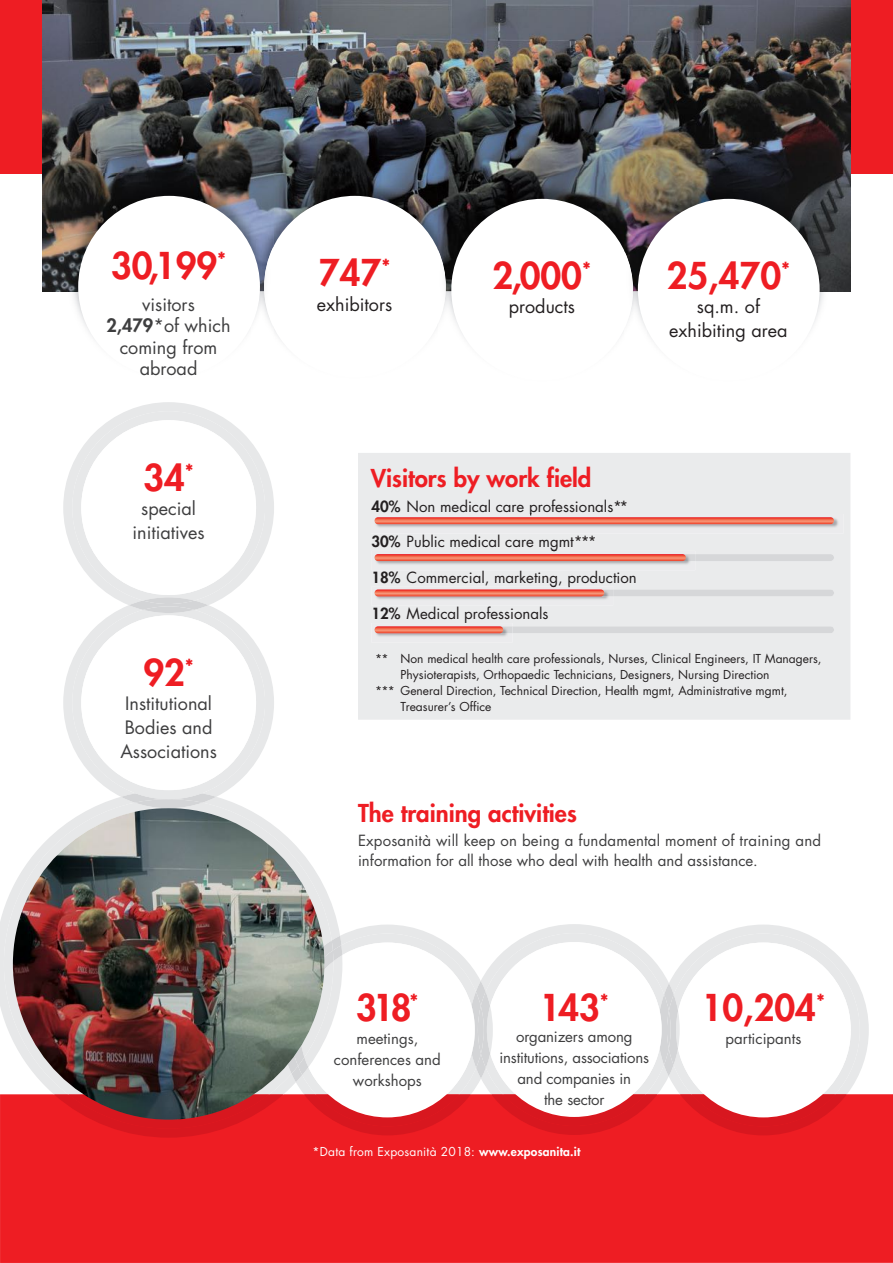
<style>
.page{position:relative;width:893px;height:1263px;background:#fff}
.page>*{position:absolute;margin:0;border:0;box-sizing:border-box;transform-origin:0 0}
.t1{font:800 36px "Futura";color:#ee1d23}
.t2{font:800 24px "Futura";color:#ee1d23}
.t3{font:18px/24px "Futura";color:#3e3e3f;text-align:center}
.t4{font:18px/24px "Futura";color:#231f20;text-align:center}
.t5{font:15px/21px "Futura";color:#3e3e3f;text-align:center}
.t6{font:15px "Futura";color:#231f20}
.t7{font:12px "Futura";color:#231f20}
.t8{font:12px "Futura";letter-spacing:.02em;color:#fff}
.s1{font-weight:800}
</style>
<div class="page">
<div style="left:0;top:1094px;width:893px;height:169px;background:#ee1d23"></div>
<div style="left:0;top:0;width:893px;height:174px;background:#ee1d23"></div>
<img style="left:43px;top:0;width:807px;height:291px">
<svg style="left:4px;top:808px;width:328px;height:286px;fill:#ebeced"></svg>
<svg style="left:54px;top:924px;width:815px;height:214px"></svg>
<img style="left:13px;top:808px;width:311px;height:312px;border-radius:50%">
<img style="left:273px;top:173px;width:186px;height:76px">
<div style="left:264px;top:196px;width:182px;height:182px;background:#fff;border-radius:50%"></div>
<img style="left:438px;top:176px;width:186px;height:159px">
<img style="left:438px;top:250px;width:8px;height:74px">
<div style="left:451px;top:199px;width:182px;height:182px;background:#fff;border-radius:50%"></div>
<img style="left:65px;top:173px;width:208px;height:164px">
<img style="left:264px;top:247px;width:9px;height:80px">
<div style="left:78px;top:196px;width:182px;height:182px;background:#fff;border-radius:50%"></div>
<svg style="left:63px;top:402px;width:211px;height:406px"></svg>
<div style="left:143px;top:597px;width:51px;height:7px;background:#d4d5d7;border-radius:50%"></div>
<div style="left:81px;top:420px;width:175px;height:175px;background:#fff;border-radius:50%"></div>
<img style="left:646px;top:176px;width:187px;height:163px">
<img style="left:624px;top:176px;width:22px;height:153px">
<img style="left:624px;top:251px;width:9px;height:77px">
<div style="left:638px;top:199px;width:182px;height:182px;background:#fff;border-radius:50%"></div>
<div style="left:358px;top:453px;width:492px;height:267px;background:#eaebec"></div>
<img style="left:371px;top:514px;width:472px;height:19px">
<svg style="left:375px;top:514px;width:459px;height:10px;background:#ee8e7e"></svg>
<svg style="left:695px;top:554px;width:139px;height:7px"></svg>
<svg style="left:375px;top:554px;width:311px;height:7px;background:#f1634c"></svg>
<svg style="left:613px;top:589px;width:221px;height:7px;background:#d8d9da"></svg>
<svg style="left:375px;top:589px;width:229px;height:7px;background:#f06d57"></svg>
<svg style="left:512px;top:626px;width:322px;height:7px;background:#d7d8da"></svg>
<svg style="left:375px;top:626px;width:128px;height:7px"></svg>
<h1 class="t1" style="left:111px;top:249px;width:117px">30,199<sup>*</sup></h1>
<h3 class="t3" style="left:107px;top:295px;width:126px;line-height:21.5px">visitors<br><span class="s1">2,479</span>*of which coming from abroad</h3>
<h1 class="t1" style="left:143px;top:460px;width:52px">34<sup>*</sup></h1>
<h3 class="t3" style="left:133px;top:498px;width:74px">special initiatives</h3>
<h1 class="t1" style="left:143px;top:655px;width:52px">92<sup>*</sup></h1>
<h3 class="t3" style="left:120px;top:693px;width:98px;text-align:left">Institutional<br>Bodies and<br>Associations</h3>
<h1 class="t1" style="left:319px;top:256px;width:73px">747<sup>*</sup></h1>
<h3 class="t4" style="left:317px;top:293px;width:77px">exhibitors</h3>
<h1 class="t1" style="left:493px;top:259px;width:100px">2,000<sup>*</sup></h1>
<h3 class="t4" style="left:509px;top:296px;width:68px">products</h3>
<h1 class="t1" style="left:667px;top:259px;width:125px">25,470<sup>*</sup></h1>
<h3 class="t4" style="left:669px;top:296px;width:120px">sq.m. of exhibiting area</h3>
<h2 class="t2" style="left:371px;top:467px;width:222px">Visitors by work field</h2>
<p class="t6" style="left:372px;top:499px;width:258px"><span class="s1">40%</span> Non medical care professionals**</p>
<p class="t6" style="left:372px;top:535px;width:227px"><span class="s1">30%</span> Public medical care mgmt***</p>
<p class="t6" style="left:372px;top:571px;width:267px"><span class="s1">18%</span> Commercial, marketing, production</p>
<p class="t6" style="left:372px;top:607px;width:178px"><span class="s1">12%</span> Medical professionals</p>
<p class="t7" style="left:375px;top:653px;width:448px">** Non medical health care professionals, Nurses, Clinical Engineers, IT Managers,</p>
<p class="t7" style="left:401px;top:669px;width:371px">Physioterapists, Orthopaedic Technicians, Designers, Nursing Direction</p>
<p class="t7" style="left:375px;top:685px;width:414px">*** General Direction, Technical Direction, Health mgmt, Administrative mgmt,</p>
<p class="t7" style="left:401px;top:701px;width:92px">Treasurer’s Office</p>
<h2 class="t2" style="left:358px;top:801px;width:220px">The training activities</h2>
<p class="t5" style="left:358px;top:832px;width:465px;line-height:19.6px;text-align:left">Exposanità will keep on being a fundamental moment of training and information for all those who deal with health and assistance.</p>
<h1 class="t1" style="left:356px;top:990px;width:64px">318<sup>*</sup></h1>
<p class="t5" style="left:334px;top:1029px;width:108px">meetings, conferences and workshops</p>
<h1 class="t1" style="left:540px;top:990px;width:71px">143<sup>*</sup></h1>
<p class="t5" style="left:499px;top:1027px;width:151px">organizers among institutions, associations and companies in<br>the sector</p>
<p class="t8" style="left:313px;top:1146px;width:269px">*Data from Exposanità 2018: <span class="s1">www.exposanita.it</span></p>
<h1 class="t1" style="left:702px;top:991px;width:125px">10,204<sup>*</sup></h1>
<p class="t5" style="left:725px;top:1029px;width:78px">participants</p>
</div>
